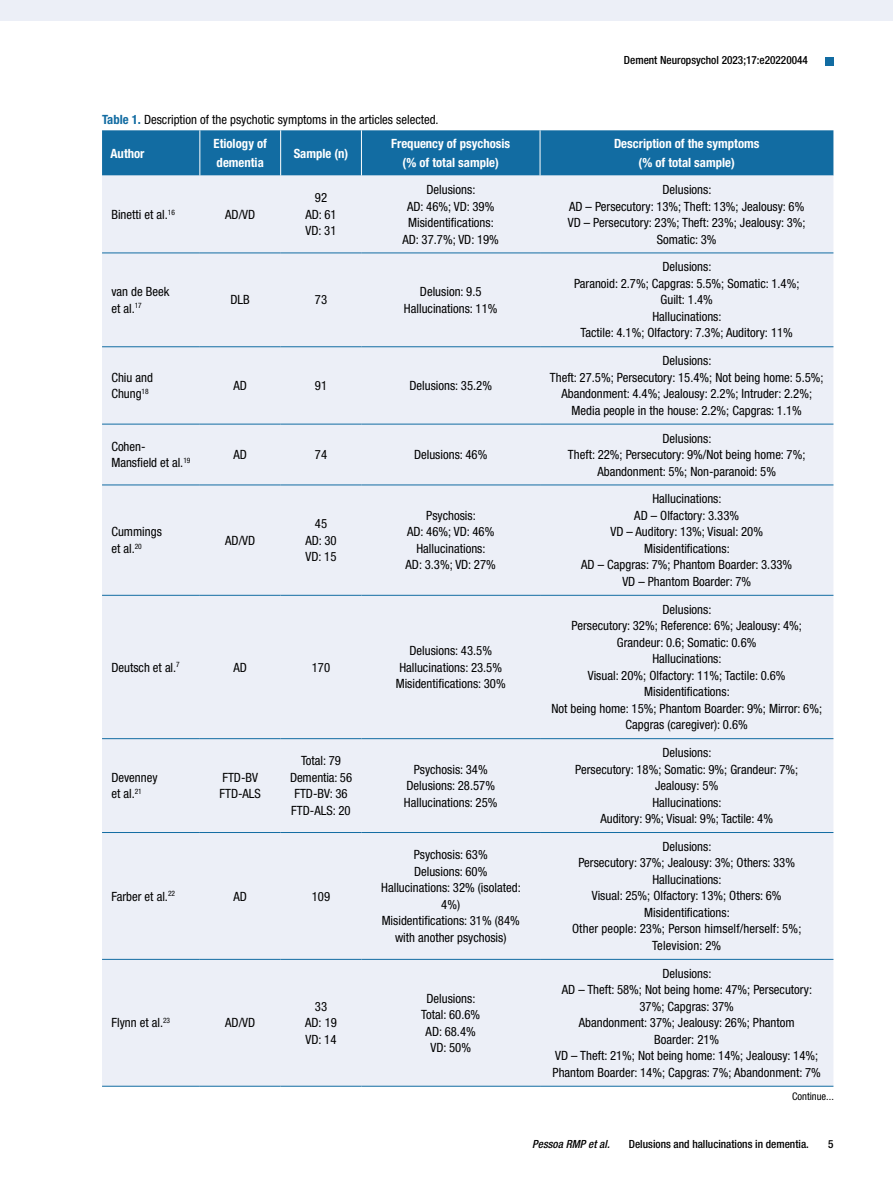
<style>
.page{position:relative;width:893px;height:1191px;background:#fff}
.page>*{position:absolute;margin:0;border:0;box-sizing:border-box;transform-origin:0 0}
.t1{font:condensed 12.75px/16.5px "Helvetica Neue LT Std";color:#000;text-align:center}
.t2{font:700 condensed 12.75px/19.2px "Helvetica Neue LT Std";color:#fff;text-align:center}
.t3{font:500 condensed 11.25px "Helvetica Neue LT Std";color:#000}
.t4{font:italic 500 condensed 11.25px "Helvetica Neue LT Std";color:#000}
.t5{font:condensed 10.5px "Helvetica Neue LT Std";color:#000}
.s1{font-weight:700;color:#126ca2}
</style>
<div class="page">
<div style="left:0;top:0;width:893px;height:21px;background:#eceff7"></div>
<div style="left:825px;top:57px;width:8px;height:8px;background:#126ca2"></div>
<div style="left:102px;top:130px;width:731px;height:46px;background:#126ca2"></div>
<div style="left:102px;top:176px;width:731px;height:909px;background:#eceff7"></div>
<hr style="left:199px;top:130px;width:1px;height:46px;background:#fff">
<hr style="left:280px;top:130px;width:1px;height:46px;background:#fff">
<hr style="left:361px;top:130px;width:1px;height:46px;background:#fff">
<hr style="left:540px;top:130px;width:1px;height:46px;background:#fff">
<hr style="left:102px;top:252px;width:98px;height:1px;background:#126ca2">
<hr style="left:200px;top:252px;width:81px;height:1px;background:#126ca2">
<hr style="left:281px;top:252px;width:80px;height:1px;background:#126ca2">
<hr style="left:361px;top:252px;width:179px;height:1px;background:#126ca2">
<hr style="left:540px;top:252px;width:293px;height:1px;background:#126ca2">
<hr style="left:102px;top:346px;width:98px;height:1px;background:#126ca2">
<hr style="left:200px;top:346px;width:81px;height:1px;background:#126ca2">
<hr style="left:281px;top:346px;width:80px;height:1px;background:#126ca2">
<hr style="left:361px;top:346px;width:179px;height:1px;background:#126ca2">
<hr style="left:540px;top:346px;width:293px;height:1px;background:#126ca2">
<hr style="left:102px;top:424px;width:98px;height:1px;background:#126ca2">
<hr style="left:200px;top:424px;width:81px;height:1px;background:#126ca2">
<hr style="left:281px;top:424px;width:80px;height:1px;background:#126ca2">
<hr style="left:361px;top:424px;width:179px;height:1px;background:#126ca2">
<hr style="left:540px;top:424px;width:293px;height:1px;background:#126ca2">
<hr style="left:102px;top:484px;width:98px;height:1px;background:#126ca2">
<hr style="left:200px;top:484px;width:81px;height:1px;background:#126ca2">
<hr style="left:281px;top:484px;width:80px;height:1px;background:#126ca2">
<hr style="left:361px;top:484px;width:179px;height:1px;background:#126ca2">
<hr style="left:540px;top:484px;width:293px;height:1px;background:#126ca2">
<hr style="left:102px;top:595px;width:98px;height:1px;background:#126ca2">
<hr style="left:200px;top:595px;width:81px;height:1px;background:#126ca2">
<hr style="left:281px;top:595px;width:80px;height:1px;background:#126ca2">
<hr style="left:361px;top:595px;width:179px;height:1px;background:#126ca2">
<hr style="left:540px;top:595px;width:293px;height:1px;background:#126ca2">
<hr style="left:102px;top:738px;width:98px;height:1px;background:#126ca2">
<hr style="left:200px;top:738px;width:81px;height:1px;background:#126ca2">
<hr style="left:281px;top:738px;width:80px;height:1px;background:#126ca2">
<hr style="left:361px;top:738px;width:179px;height:1px;background:#126ca2">
<hr style="left:540px;top:738px;width:293px;height:1px;background:#126ca2">
<hr style="left:102px;top:832px;width:98px;height:1px;background:#126ca2">
<hr style="left:200px;top:832px;width:81px;height:1px;background:#126ca2">
<hr style="left:281px;top:832px;width:80px;height:1px;background:#126ca2">
<hr style="left:361px;top:832px;width:179px;height:1px;background:#126ca2">
<hr style="left:540px;top:832px;width:293px;height:1px;background:#126ca2">
<hr style="left:102px;top:959px;width:98px;height:1px;background:#126ca2">
<hr style="left:200px;top:959px;width:81px;height:1px;background:#126ca2">
<hr style="left:281px;top:959px;width:80px;height:1px;background:#126ca2">
<hr style="left:361px;top:959px;width:179px;height:1px;background:#126ca2">
<hr style="left:540px;top:959px;width:293px;height:1px;background:#126ca2">
<hr style="left:102px;top:1085px;width:98px;height:1px;background:#126ca2">
<hr style="left:200px;top:1085px;width:81px;height:1px;background:#126ca2">
<hr style="left:281px;top:1085px;width:80px;height:1px;background:#126ca2">
<hr style="left:361px;top:1085px;width:179px;height:1px;background:#126ca2">
<hr style="left:540px;top:1085px;width:293px;height:1px;background:#126ca2">
<p class="t1" style="left:102px;top:111px;width:338px"><span class="s1">Table 1.</span> Description of the psychotic symptoms in the articles selected.</p>
<p class="t3" style="left:624px;top:54px;width:186px">Dement Neuropsychol 2023;17:e20220044</p>
<p class="t2" style="left:111px;top:143px;width:35px">Author</p>
<p class="t2" style="left:214px;top:134px;width:55px;text-align:left">Etiology of dementia</p>
<p class="t2" style="left:294px;top:143px;width:56px">Sample (n)</p>
<p class="t2" style="left:391px;top:134px;width:121px">Frequency of psychosis (% of total sample)</p>
<p class="t2" style="left:614px;top:134px;width:147px">Description of the symptoms (% of total sample)</p>
<p class="t1" style="left:111px;top:206px;width:65px">Binetti et al.<sup>16</sup></p>
<p class="t1" style="left:225px;top:206px;width:31px">AD/VD</p>
<p class="t1" style="left:305px;top:189px;width:33px">92<br>AD: 61<br>VD: 31</p>
<p class="t1" style="left:402px;top:181px;width:98px">Delusions:<br>AD: 46%; VD: 39%<br>Misidentifications:<br>AD: 37.7%; VD: 19%</p>
<p class="t1" style="left:568px;top:181px;width:239px">Delusions:<br>AD – Persecutory: 13%; Theft: 13%; Jealousy: 6%<br>VD – Persecutory: 23%; Theft: 23%; Jealousy: 3%;<br>Somatic: 3%</p>
<p class="t1" style="left:111px;top:283px;width:60px;text-align:left">van de Beek et al.<sup>17</sup></p>
<p class="t1" style="left:231px;top:291px;width:21px">DLB</p>
<p class="t1" style="left:315px;top:291px;width:14px">73</p>
<p class="t1" style="left:404px;top:283px;width:95px">Delusion: 9.5<br>Hallucinations: 11%</p>
<p class="t1" style="left:111px;top:369px;width:43px;text-align:left">Chiu and<br>Chung<sup>18</sup></p>
<p class="t1" style="left:234px;top:377px;width:15px">AD</p>
<p class="t1" style="left:315px;top:377px;width:14px">91</p>
<p class="t1" style="left:409px;top:377px;width:84px">Delusions: 35.2%</p>
<p class="t1" style="left:111px;top:438px;width:81px;text-align:left">Cohen-<br>Mansfield et al.<sup>19</sup></p>
<p class="t1" style="left:234px;top:446px;width:15px">AD</p>
<p class="t1" style="left:315px;top:446px;width:14px">74</p>
<p class="t1" style="left:414px;top:446px;width:75px">Delusions: 46%</p>
<p class="t1" style="left:111px;top:523px;width:52px;text-align:left">Cummings et al.<sup>20</sup></p>
<p class="t1" style="left:225px;top:532px;width:31px">AD/VD</p>
<p class="t1" style="left:305px;top:515px;width:33px">45<br>AD: 30<br>VD: 15</p>
<p class="t1" style="left:406px;top:507px;width:92px">Psychosis:<br>AD: 46%; VD: 46%<br>Hallucinations:<br>AD: 3.3%; VD: 27%</p>
<p class="t1" style="left:111px;top:658px;width:70px">Deutsch et al.<sup>7</sup></p>
<p class="t1" style="left:234px;top:658px;width:15px">AD</p>
<p class="t1" style="left:312px;top:658px;width:20px">170</p>
<p class="t1" style="left:396px;top:642px;width:112px">Delusions: 43.5%<br>Hallucinations: 23.5%<br>Misidentifications: 30%</p>
<p class="t1" style="left:111px;top:769px;width:48px;text-align:left">Devenney et al.<sup>21</sup></p>
<p class="t1" style="left:219px;top:769px;width:43px;text-align:left">FTD-BV<br>FTD-ALS</p>
<p class="t1" style="left:290px;top:752px;width:64px">Total: 79<br>Dementia: 56<br>FTD-BV: 36<br>FTD-ALS: 20</p>
<p class="t1" style="left:404px;top:761px;width:95px">Psychosis: 34%<br>Delusions: 28.57%<br>Hallucinations: 25%</p>
<p class="t1" style="left:574px;top:258px;width:227px">Delusions:<br>Paranoid: 2.7%; Capgras: 5.5%; Somatic: 1.4%;<br>Guilt: 1.4%<br>Hallucinations:<br>Tactile: 4.1%; Olfactory: 7.3%; Auditory: 11%</p>
<p class="t1" style="left:550px;top:352px;width:275px">Delusions:<br>Theft: 27.5%; Persecutory: 15.4%; Not being home: 5.5%; Abandonment: 4.4%; Jealousy: 2.2%; Intruder: 2.2%; Media people in the house: 2.2%; Capgras: 1.1%</p>
<p class="t1" style="left:568px;top:430px;width:239px">Delusions:<br>Theft: 22%; Persecutory: 9%/Not being home: 7%;<br>Abandonment: 5%; Non-paranoid: 5%</p>
<p class="t1" style="left:581px;top:490px;width:212px">Hallucinations:<br>AD – Olfactory: 3.33%<br>VD – Auditory: 13%; Visual: 20%<br>Misidentifications:<br>AD – Capgras: 7%; Phantom Boarder: 3.33%<br>VD – Phantom Boarder: 7%</p>
<p class="t1" style="left:551px;top:601px;width:272px">Delusions:<br>Persecutory: 32%; Reference: 6%; Jealousy: 4%;<br>Grandeur: 0.6; Somatic: 0.6%<br>Hallucinations:<br>Visual: 20%; Olfactory: 11%; Tactile: 0.6%<br>Misidentifications:<br>Not being home: 15%; Phantom Boarder: 9%; Mirror: 6%;<br>Capgras (caregiver): 0.6%</p>
<p class="t1" style="left:575px;top:744px;width:225px">Delusions:<br>Persecutory: 18%; Somatic: 9%; Grandeur: 7%;<br>Jealousy: 5%<br>Hallucinations:<br>Auditory: 9%; Visual: 9%; Tactile: 4%</p>
<p class="t1" style="left:111px;top:887px;width:65px">Farber et al.<sup>22</sup></p>
<p class="t1" style="left:234px;top:887px;width:15px">AD</p>
<p class="t1" style="left:312px;top:887px;width:20px">109</p>
<p class="t1" style="left:381px;top:846px;width:141px">Psychosis: 63%<br>Delusions: 60%<br>Hallucinations: 32% (isolated:<br>4%)<br>Misidentifications: 31% (84% with another psychosis)</p>
<p class="t1" style="left:572px;top:838px;width:231px">Delusions:<br>Persecutory: 37%; Jealousy: 3%; Others: 33%<br>Hallucinations:<br>Visual: 25%; Olfactory: 13%; Others: 6%<br>Misidentifications:<br>Other people: 23%; Person himself/herself: 5%;<br>Television: 2%</p>
<p class="t1" style="left:111px;top:1014px;width:60px">Flynn et al.<sup>23</sup></p>
<p class="t1" style="left:225px;top:1014px;width:31px">AD/VD</p>
<p class="t1" style="left:305px;top:998px;width:33px">33<br>AD: 19<br>VD: 14</p>
<p class="t1" style="left:421px;top:989px;width:60px">Delusions:<br>Total: 60.6%<br>AD: 68.4%<br>VD: 50%</p>
<p class="t1" style="left:553px;top:965px;width:270px">Delusions:<br>AD – Theft: 58%; Not being home: 47%; Persecutory:<br>37%; Capgras: 37%<br>Abandonment: 37%; Jealousy: 26%; Phantom<br>Boarder: 21%<br>VD – Theft: 21%; Not being home: 14%; Jealousy: 14%; Phantom Boarder: 14%; Capgras: 7%; Abandonment: 7%</p>
<p class="t5" style="left:792px;top:1090px;width:43px">Continue...</p>
<p class="t4" style="left:532px;top:1137px;width:79px">Pessoa RMP et al.</p>
<p class="t3" style="left:629px;top:1137px;width:182px">Delusions and hallucinations in dementia.</p>
<p class="t3" style="left:828px;top:1137px;width:7px">5</p>
</div>
